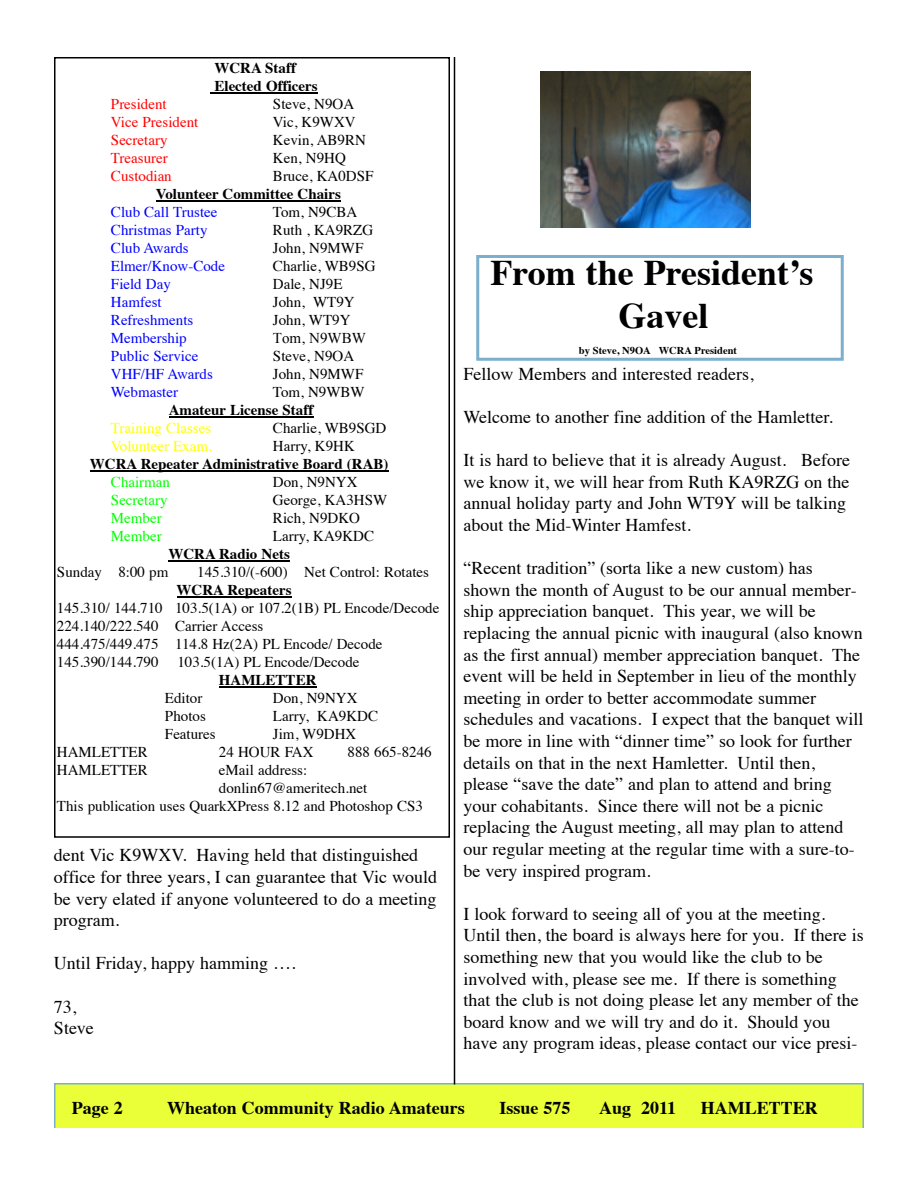
<style>
.page{position:relative;width:918px;height:1188px;background:#fff}
.page>*{position:absolute;margin:0;border:0;box-sizing:border-box;transform-origin:0 0}
.t1{font:700 36px/43.2px "Times";color:#000}
.t2{font:18px/21.6px "Times";color:#000}
.t3{font:700 18px "Times";color:#000}
.t4{font:15px/18px "Times";color:#000}
.t5{font:700 15px/18px "Times";color:#000}
.t6{font:15px "Times";color:#00f}
.t7{font:15px "Times";color:#f00}
.t8{font:15px "Times";color:#ff0}
.t9{font:15px "Times";color:#0f0}
.t10{font:15px "Times New Roman";color:#000}
.t11{font:700 10.5px "Times";color:#000}
.s1{font-family:"Times"}
</style>
<div class="page">
<hr style="left:210px;top:92px;width:108px;height:2px;background:#000">
<hr style="left:156px;top:200px;width:185px;height:2px;background:#000">
<hr style="left:169px;top:416px;width:144px;height:2px;background:#000">
<hr style="left:90px;top:470px;width:299px;height:2px;background:#000">
<hr style="left:168px;top:560px;width:122px;height:2px;background:#000">
<hr style="left:177px;top:596px;width:115px;height:2px;background:#000">
<hr style="left:219px;top:686px;width:98px;height:2px;background:#000">
<div style="left:54px;top:57px;width:396px;height:781px;border:2px solid #000"></div>
<div style="left:476px;top:255px;width:368px;height:106px;border:3px solid #7caece"></div>
<div style="left:54px;top:1083px;width:810px;height:45px;background:#ebff38"></div>
<hr style="left:454px;top:57px;width:1px;height:1027px;background:#000">
<img style="left:541px;top:72px;width:210px;height:155px">
<p class="t5" style="left:214px;top:60px;width:105px">WCRA Staff<br>Elected Officers</p>
<p class="t7" style="left:111px;top:98px;width:57px">President</p>
<p class="t4" style="left:273px;top:96px;width:83px">Steve, N9OA</p>
<p class="t7" style="left:111px;top:116px;width:89px">Vice President</p>
<p class="t4" style="left:273px;top:114px;width:84px">Vic, K9WXV</p>
<p class="t7" style="left:111px;top:134px;width:58px">Secretary</p>
<p class="t4" style="left:273px;top:132px;width:94px">Kevin, AB9RN</p>
<p class="t7" style="left:111px;top:152px;width:58px">Treasurer</p>
<p class="t4" style="left:273px;top:150px;width:74px">Ken, N9HQ</p>
<p class="t7" style="left:111px;top:170px;width:62px">Custodian</p>
<p class="t4" style="left:273px;top:168px;width:102px">Bruce, KA0DSF</p>
<p class="t5" style="left:156px;top:186px;width:186px">Volunteer Committee Chairs</p>
<p class="t6" style="left:111px;top:206px;width:108px">Club Call Trustee</p>
<p class="t4" style="left:273px;top:204px;width:86px">Tom, N9CBA</p>
<p class="t6" style="left:111px;top:224px;width:98px">Christmas Party</p>
<p class="t4" style="left:273px;top:222px;width:102px">Ruth , KA9RZG</p>
<p class="t6" style="left:111px;top:242px;width:79px">Club Awards</p>
<p class="t4" style="left:273px;top:240px;width:92px">John, N9MWF</p>
<p class="t6" style="left:111px;top:260px;width:116px">Elmer/Know-Code</p>
<p class="t4" style="left:273px;top:258px;width:104px">Charlie, WB9SG</p>
<p class="t6" style="left:111px;top:278px;width:61px">Field Day</p>
<p class="t4" style="left:273px;top:276px;width:71px">Dale, NJ9E</p>
<p class="t6" style="left:111px;top:296px;width:52px">Hamfest</p>
<p class="t4" style="left:273px;top:294px;width:83px">John, WT9Y</p>
<p class="t6" style="left:111px;top:314px;width:84px">Refreshments</p>
<p class="t4" style="left:273px;top:312px;width:79px">John, WT9Y</p>
<p class="t6" style="left:111px;top:332px;width:77px">Membership</p>
<p class="t10" style="left:273px;top:328px;width:94px">Tom<span class="s1">,</span> N9WBW</p>
<p class="t6" style="left:111px;top:350px;width:89px">Public Service</p>
<p class="t4" style="left:273px;top:348px;width:83px">Steve, N9OA</p>
<p class="t6" style="left:111px;top:368px;width:103px">VHF/HF Awards</p>
<p class="t4" style="left:273px;top:366px;width:92px">John, N9MWF</p>
<p class="t6" style="left:111px;top:386px;width:69px">Webmaster</p>
<p class="t4" style="left:273px;top:384px;width:93px">Tom, N9WBW</p>
<p class="t5" style="left:169px;top:402px;width:146px">Amateur License Staff</p>
<p class="t8" style="left:111px;top:422px;width:102px">Training Classes</p>
<p class="t4" style="left:273px;top:420px;width:115px">Charlie, WB9SGD</p>
<p class="t8" style="left:111px;top:440px;width:102px">Volunteer Exam.</p>
<p class="t4" style="left:273px;top:438px;width:83px">Harry, K9HK</p>
<p class="t5" style="left:90px;top:456px;width:300px">WCRA Repeater Administrative Board (RAB)</p>
<p class="t9" style="left:111px;top:476px;width:61px">Chairman</p>
<p class="t4" style="left:273px;top:474px;width:86px">Don, N9NYX</p>
<p class="t9" style="left:111px;top:494px;width:58px">Secretary</p>
<p class="t4" style="left:273px;top:492px;width:116px">George, KA3HSW</p>
<p class="t9" style="left:111px;top:512px;width:52px">Member</p>
<p class="t4" style="left:273px;top:510px;width:89px">Rich, N9DKO</p>
<p class="t9" style="left:111px;top:530px;width:52px">Member</p>
<p class="t4" style="left:273px;top:528px;width:103px">Larry, KA9KDC</p>
<p class="t5" style="left:168px;top:546px;width:123px">WCRA Radio Nets</p>
<p class="t4" style="left:57px;top:564px;width:113px">Sunday 8:00 pm</p>
<p class="t4" style="left:197px;top:564px;width:233px">145.310/(-600) Net Control: Rotates</p>
<p class="t5" style="left:177px;top:582px;width:116px">WCRA Repeaters</p>
<p class="t4" style="left:57px;top:600px;width:384px">145.310/ 144.710 103.5(1A) or 107.2(1B) PL Encode/Decode 224.140/222.540 Carrier Access<br>444.475/449.475 114.8 Hz(2A) PL Encode/ Decode 145.390/144.790 103.5(1A) PL Encode/Decode</p>
<p class="t5" style="left:219px;top:672px;width:99px">HAMLETTER</p>
<p class="t4" style="left:165px;top:690px;width:39px">Editor</p>
<p class="t4" style="left:273px;top:690px;width:86px">Don, N9NYX</p>
<p class="t4" style="left:165px;top:708px;width:42px">Photos</p>
<p class="t4" style="left:273px;top:708px;width:107px">Larry, KA9KDC</p>
<p class="t4" style="left:165px;top:726px;width:52px">Features</p>
<p class="t4" style="left:273px;top:726px;width:85px">Jim, W9DHX</p>
<p class="t4" style="left:57px;top:744px;width:92px">HAMLETTER</p>
<p class="t4" style="left:219px;top:744px;width:96px">24 HOUR FAX</p>
<p class="t4" style="left:348px;top:744px;width:86px">888 665-8246</p>
<p class="t4" style="left:57px;top:762px;width:92px">HAMLETTER</p>
<p class="t4" style="left:219px;top:762px;width:90px">eMail address:</p>
<p class="t4" style="left:219px;top:780px;width:150px">donlin67@ameritech.net</p>
<p class="t4" style="left:57px;top:798px;width:367px">This publication uses QuarkXPress 8.12 and Photoshop CS3</p>
<p class="t2" style="left:54px;top:846px;width:385px">dent Vic K9WXV. Having held that distinguished office for three years, I can guarantee that Vic would be very elated if anyone volunteered to do a meeting program.</p>
<p class="t2" style="left:54px;top:954px;width:243px">Until Friday, happy hamming ….</p>
<p class="t2" style="left:54px;top:997px;width:41px">73,<br>Steve</p>
<h1 class="t1" style="left:618px;top:254px;width:197px;text-indent:-128px">From the President’s<br>Gavel</h1>
<p class="t11" style="left:579px;top:346px;width:160px">by Steve, N9OA WCRA President</p>
<p class="t2" style="left:463px;top:365px;width:292px">Fellow Members and interested readers,</p>
<p class="t2" style="left:463px;top:408px;width:371px">Welcome to another fine addition of the Hamletter.</p>
<p class="t2" style="left:463px;top:451px;width:388px">It is hard to believe that it is already August. Before we know it, we will hear from Ruth KA9RZG on the annual holiday party and John WT9Y will be talking about the Mid-Winter Hamfest.</p>
<p class="t2" style="left:463px;top:559px;width:401px">“Recent tradition” (sorta like a new custom) has shown the month of August to be our annual member&shy;ship appreciation banquet. This year, we will be replacing the annual picnic with inaugural (also known as the first annual) member appreciation banquet. The event will be held in September in lieu of the monthly meeting in order to better accommodate summer schedules and vacations. I expect that the banquet will be more in line with “dinner time” so look for further details on that in the next Hamletter. Until then, please “save the date” and plan to attend and bring your cohabitants. Since there will not be a picnic replacing the August meeting, all may plan to attend our regular meeting at the regular time with a sure-to&shy;be very inspired program.</p>
<p class="t2" style="left:463px;top:905px;width:402px">I look forward to seeing all of you at the meeting.<br>Until then, the board is always here for you. If there is something new that you would like the club to be involved with, please see me. If there is something that the club is not doing please let any member of the board know and we will try and do it. Should you have any program ideas, please contact our vice presi-</p>
<p class="t3" style="left:72px;top:1101px;width:52px">Page 2</p>
<p class="t3" style="left:167px;top:1101px;width:299px">Wheaton Community Radio Amateurs</p>
<p class="t3" style="left:499px;top:1101px;width:72px">Issue 575</p>
<p class="t3" style="left:599px;top:1101px;width:78px">Aug 2011</p>
<p class="t3" style="left:701px;top:1101px;width:119px">HAMLETTER</p>
</div>
